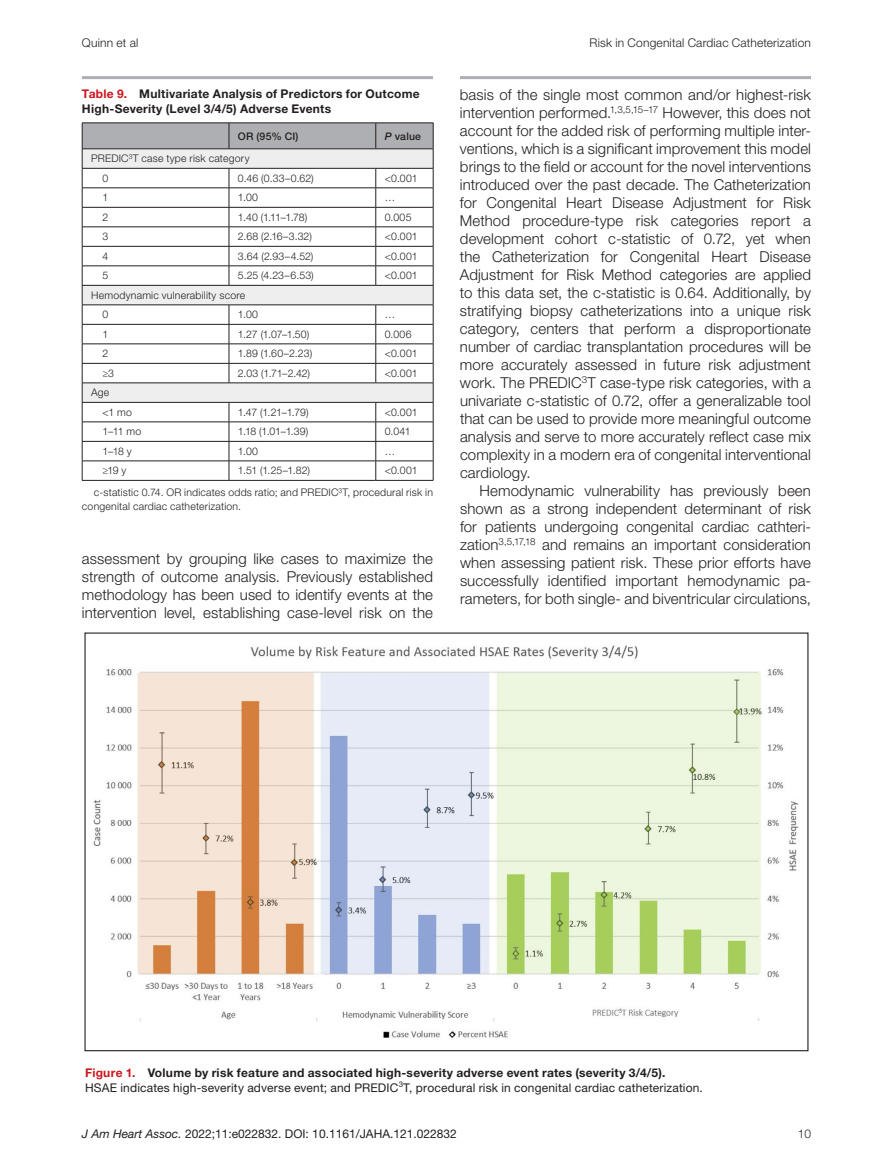
<style>
.page{position:relative;width:893px;height:1174px;background:#fff}
.page>*{position:absolute;margin:0;border:0;box-sizing:border-box;transform-origin:0 0}
.t1{font:300 15px/18px "Helvetica Neue LT Std";letter-spacing:.005em;color:#231f20;text-align:justify}
.t2{font:12px/15px "Helvetica Neue LT Std";letter-spacing:.01em;color:#231f20}
.t3{font:700 12px/15px "Helvetica Neue LT Std";letter-spacing:.02em;color:#231f20}
.t4{font:300 12px "Helvetica Neue LT Std";letter-spacing:.015em;color:#231f20}
.t5{font:300 10.5px/19.5px "Helvetica Neue LT Std";letter-spacing:.02em;color:#231f20}
.t6{font:500 10.5px "Helvetica Neue LT Std";letter-spacing:.02em;color:#231f20}
.s1{color:#cd151d}
.s2{font-style:italic}
.s3{font-weight:700;color:#cd151d}
.s4{font-weight:700}
</style>
<div class="page">
<hr style="left:82px;top:480px;width:147px;height:1px;background:#231f20">
<hr style="left:229px;top:480px;width:147px;height:1px;background:#231f20">
<svg style="left:82px;top:123px;width:352px;height:357px"></svg>
<hr style="left:376px;top:480px;width:57px;height:1px;background:#231f20">
<img style="left:94px;top:645px;width:705px;height:393px">
<hr style="left:82px;top:76px;width:351px;height:3px;background:#aeafb3">
<hr style="left:460px;top:76px;width:351px;height:3px;background:#aeafb3">
<p class="t4" style="left:82px;top:35px;width:58px">Quinn et al</p>
<p class="t4" style="left:589px;top:35px;width:223px">Risk in Congenital Cardiac Catheterization</p>
<p class="t3" style="left:82px;top:86px;width:339px"><span class="s1">Table 9.</span> Multivariate Analysis of Predictors for Outcome<br>High-Severity (Level 3/4/5) Adverse Events</p>
<p class="t6" style="left:238px;top:130px;width:62px">OR (95% CI)</p>
<p class="t6" style="left:385px;top:130px;width:38px"><span class="s2">P</span> value</p>
<p class="t5" style="left:102px;top:149px;width:149px;text-indent:-11px">PREDIC<sup>3</sup>T case type risk category<br>0</p>
<p class="t5" style="left:238px;top:168px;width:77px">0.46 (0.33–0.62)</p>
<p class="t5" style="left:385px;top:168px;width:34px">&lt;0.001</p>
<p class="t5" style="left:102px;top:188px;width:7px">1</p>
<p class="t5" style="left:238px;top:188px;width:22px">1.00</p>
<p class="t5" style="left:385px;top:188px;width:12px">…</p>
<p class="t5" style="left:102px;top:207px;width:7px">2</p>
<p class="t5" style="left:238px;top:207px;width:71px">1.40 (1.11–1.78)</p>
<p class="t5" style="left:385px;top:207px;width:28px">0.005</p>
<p class="t5" style="left:102px;top:227px;width:7px">3</p>
<p class="t5" style="left:238px;top:227px;width:75px">2.68 (2.16–3.32)</p>
<p class="t5" style="left:385px;top:227px;width:34px">&lt;0.001</p>
<p class="t5" style="left:102px;top:246px;width:7px">4</p>
<p class="t5" style="left:238px;top:246px;width:77px">3.64 (2.93–4.52)</p>
<p class="t5" style="left:385px;top:246px;width:34px">&lt;0.001</p>
<p class="t5" style="left:102px;top:266px;width:7px">5</p>
<p class="t5" style="left:238px;top:266px;width:77px">5.25 (4.23–6.53)</p>
<p class="t5" style="left:385px;top:266px;width:34px">&lt;0.001</p>
<p class="t5" style="left:102px;top:285px;width:144px;text-indent:-11px">Hemodynamic vulnerability score<br>0</p>
<p class="t5" style="left:238px;top:305px;width:22px">1.00</p>
<p class="t5" style="left:385px;top:305px;width:12px">…</p>
<p class="t5" style="left:102px;top:324px;width:7px">1</p>
<p class="t5" style="left:238px;top:324px;width:73px">1.27 (1.07–1.50)</p>
<p class="t5" style="left:385px;top:324px;width:28px">0.006</p>
<p class="t5" style="left:102px;top:344px;width:7px">2</p>
<p class="t5" style="left:238px;top:344px;width:76px">1.89 (1.60–2.23)</p>
<p class="t5" style="left:385px;top:344px;width:34px">&lt;0.001</p>
<p class="t5" style="left:102px;top:363px;width:13px">≥3</p>
<p class="t5" style="left:238px;top:363px;width:74px">2.03 (1.71–2.42)</p>
<p class="t5" style="left:385px;top:363px;width:34px">&lt;0.001</p>
<p class="t5" style="left:102px;top:383px;width:31px;text-indent:-11px">Age<br>&lt;1 mo</p>
<p class="t5" style="left:238px;top:402px;width:72px">1.47 (1.21–1.79)</p>
<p class="t5" style="left:385px;top:402px;width:34px">&lt;0.001</p>
<p class="t5" style="left:102px;top:422px;width:40px">1–11 mo</p>
<p class="t5" style="left:238px;top:422px;width:72px">1.18 (1.01–1.39)</p>
<p class="t5" style="left:385px;top:422px;width:27px">0.041</p>
<p class="t5" style="left:102px;top:441px;width:31px">1–18 y</p>
<p class="t5" style="left:238px;top:441px;width:22px">1.00</p>
<p class="t5" style="left:385px;top:441px;width:12px">…</p>
<p class="t5" style="left:102px;top:461px;width:26px">≥19 y</p>
<p class="t5" style="left:238px;top:461px;width:73px">1.51 (1.25–1.82)</p>
<p class="t5" style="left:94px;top:459px;width:341px;line-height:21.9px;text-indent:291px">&lt;0.001 c-statistic 0.74. OR indicates odds ratio; and PREDIC<sup>3</sup>T, procedural risk in</p>
<p class="t5" style="left:82px;top:496px;width:161px">congenital cardiac catheterization.</p>
<p class="t1" style="left:82px;top:549px;width:353px">assessment by grouping like cases to maximize the strength of outcome analysis. Previously established methodology has been used to identify events at the intervention level, establishing case-level risk on the</p>
<p class="t1" style="left:460px;top:85px;width:353px">basis of the single most common and/or highest-risk intervention performed.<sup>1,3,5,15–17</sup> However, this does not account for the added risk of performing multiple inter&shy;ventions, which is a significant improvement this model brings to the field or account for the novel interventions introduced over the past decade. The Catheterization for Congenital Heart Disease Adjustment for Risk Method procedure-type risk categories report a development cohort c-statistic of 0.72, yet when the Catheterization for Congenital Heart Disease Adjustment for Risk Method categories are applied to this data set, the c-statistic is 0.64. Additionally, by stratifying biopsy catheterizations into a unique risk category, centers that perform a disproportionate number of cardiac transplantation procedures will be more accurately assessed in future risk adjustment work. The PREDIC<sup>3</sup>T case-type risk categories, with a univariate c-statistic of 0.72, offer a generalizable tool that can be used to provide more meaningful outcome analysis and serve to more accurately reflect case mix complexity in a modern era of congenital interventional cardiology.</p>
<p class="t1" style="left:460px;top:481px;width:352px;text-indent:20px">Hemodynamic vulnerability has previously been shown as a strong independent determinant of risk for patients undergoing congenital cardiac cathteri&shy;zation<sup>3,5,17,18</sup> and remains an important consideration when assessing patient risk. These prior efforts have successfully identified important hemodynamic pa&shy;rameters, for both single- and biventricular circulations,</p>
<p class="t2" style="left:85px;top:1064px;width:619px"><span class="s3">Figure 1.</span> <span class="s4">Volume by risk feature and associated high-severity adverse event rates (severity 3/4/5).<br></span>HSAE indicates high-severity adverse event; and PREDIC<sup>3</sup>T, procedural risk in congenital cardiac catheterization.</p>
<p class="t2" style="left:82px;top:1126px;width:376px"><span class="s2">J Am Heart Assoc.</span> 2022;11:e022832. DOI: 10.1161/JAHA.121.022832</p>
<p class="t4" style="left:798px;top:1126px;width:15px">10</p>
</div>
